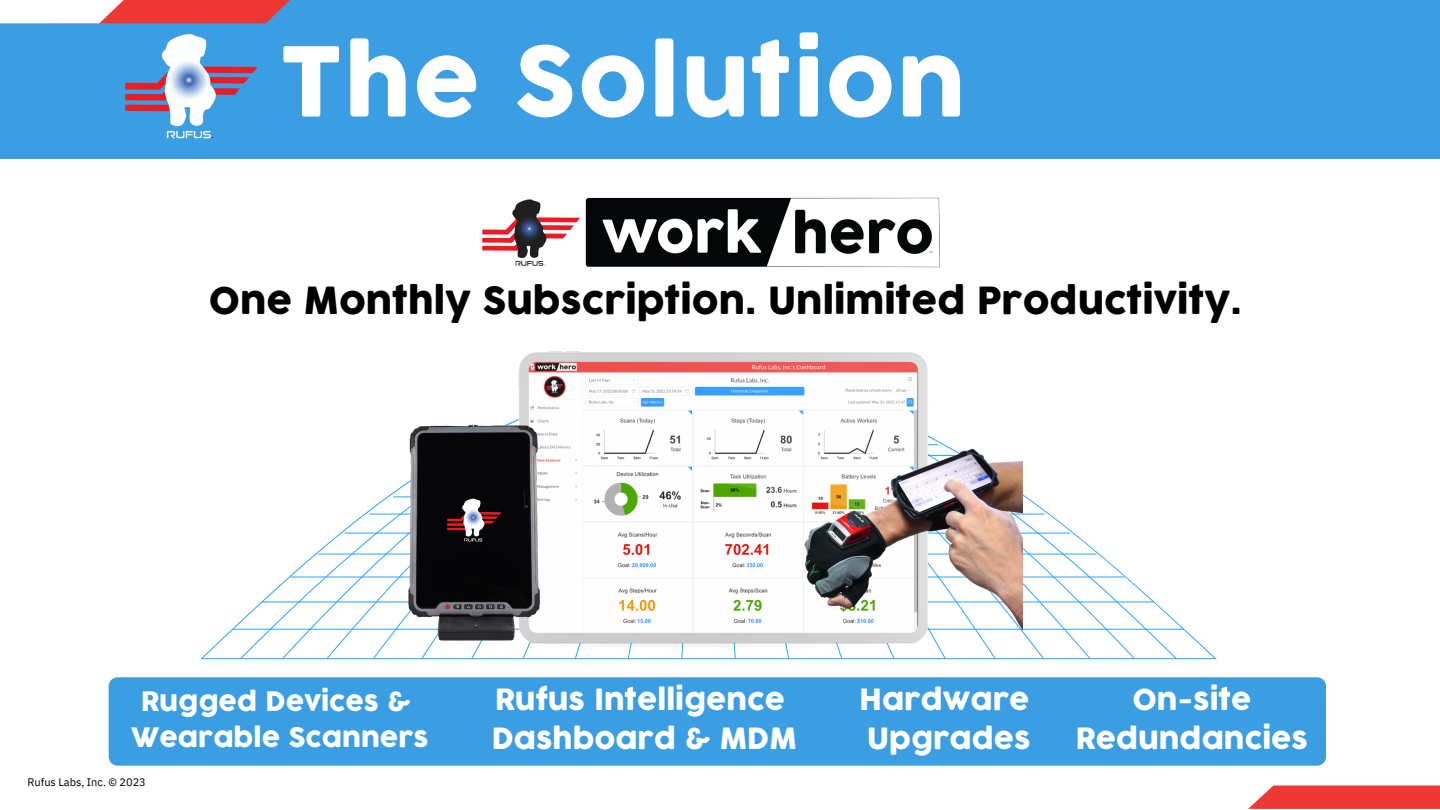
<style>
.page{position:relative;width:1440px;height:810px;background:#fff}
.page>*{position:absolute;margin:0;border:0;box-sizing:border-box;transform-origin:0 0}
.t1{font:94.8px "Cocogoose";letter-spacing:.02em;color:#fff}
.t2{font:36.6px "Cocogoose";color:#000}
.t3{font:28.7px "Cocogoose";color:#fff}
.t4{font:28.6px "Cocogoose";color:#fff}
.t5{font:26.2px "Cocogoose";color:#fff}
.t6{font:11px "IBM Plex Sans";letter-spacing:-.005em;color:#000}
</style>
<div class="page">
<svg style="left:1248px;top:786px;width:192px;height:23px;background:#ee4543"></svg>
<svg style="left:232px;top:401px;width:952px;height:258px"></svg>
<svg style="left:240px;top:401px;width:279px;height:258px"></svg>
<img style="left:519px;top:351px;width:408px;height:296px">
<img style="left:259px;top:406px;width:406px;height:254px">
<img style="left:446px;top:493px;width:57px;height:57px">
<img style="left:802px;top:434px;width:221px;height:198px">
<img style="left:482px;top:197px;width:459px;height:71px">
<div style="left:109px;top:677px;width:1217px;height:89px;background:#3b9ee3"></div>
<div style="left:0;top:0;width:1440px;height:158px;background:#3b9ee3"></div>
<svg style="left:124px;top:0;width:166px;height:23px;background:#de4043"></svg>
<div style="left:0;top:0;width:124px;height:23px;background:#fff"></div>
<img style="left:121px;top:19px;width:139px;height:120px">
<p class="t1" style="left:280px;top:22px;width:688px">The Solution</p>
<p class="t2" style="left:209px;top:277px;width:1034px">One Monthly Subscription. Unlimited Productivity.</p>
<p class="t5" style="left:141px;top:685px;width:272px">Rugged Devices &amp;</p>
<p class="t5" style="left:131px;top:721px;width:299px">Wearable Scanners</p>
<p class="t6" style="left:28px;top:775px;width:120px">Rufus Labs, Inc. © 2023</p>
<p class="t4" style="left:495px;top:681px;width:292px">Rufus Intelligence</p>
<p class="t4" style="left:492px;top:720px;width:306px">Dashboard &amp; MDM</p>
<p class="t3" style="left:859px;top:681px;width:172px">Hardware</p>
<p class="t3" style="left:867px;top:720px;width:165px">Upgrades</p>
<p class="t3" style="left:1132px;top:681px;width:121px">On-site</p>
<p class="t3" style="left:1076px;top:720px;width:234px">Redundancies</p>
</div>
